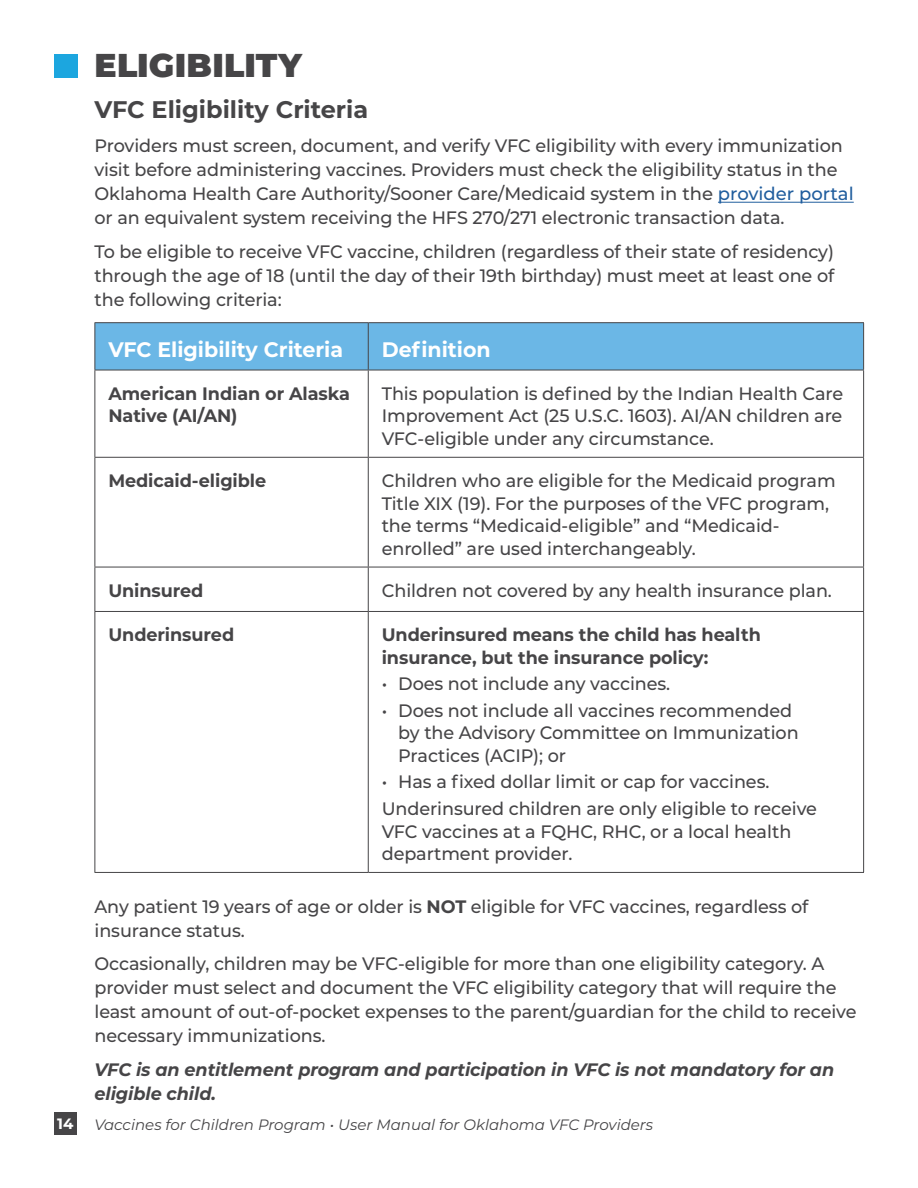
<style>
.page{position:relative;width:918px;height:1188px;background:#fff}
.page>*{position:absolute;margin:0;border:0;box-sizing:border-box;transform-origin:0 0}
.t1{font:900 33px "Montserrat";letter-spacing:.01em;color:#464547}
.t2{font:700 24px "Montserrat";color:#464547}
.t3{font:700 21px "Montserrat";color:#fff}
.t4{font:500 18px/24px "Montserrat";letter-spacing:-.005em;color:#464547}
.t5{font:700 18px/22.5px "Montserrat";letter-spacing:-.005em;color:#464547}
.t6{font:italic 700 18px/24px "Montserrat";letter-spacing:-.005em;color:#464547}
.t7{font:italic 15px "Montserrat";color:#464547}
.t8{font:700 15px "Montserrat";color:#fff}
.s1{color:#215e9e}
.s2{font-weight:700}
</style>
<div class="page">
<div style="left:54px;top:1112px;width:22px;height:22px;background:#464547"></div>
<div style="left:54px;top:54px;width:23px;height:23px;background:#1ca6df"></div>
<hr style="left:718px;top:202px;width:136px;height:1px;background:#215e9e">
<div style="left:95px;top:323px;width:768px;height:47px;background:#6bb7e6"></div>
<hr style="left:94px;top:322px;width:274px;height:1px;background:#464547">
<hr style="left:94px;top:323px;width:1px;height:47px;background:#464547">
<hr style="left:368px;top:322px;width:496px;height:1px;background:#464547">
<hr style="left:368px;top:323px;width:1px;height:47px;background:#464547">
<hr style="left:863px;top:323px;width:1px;height:47px;background:#464547">
<hr style="left:94px;top:370px;width:274px;height:1px;background:#464547">
<hr style="left:94px;top:370px;width:1px;height:87px;background:#464547">
<hr style="left:368px;top:370px;width:496px;height:1px;background:#464547">
<hr style="left:368px;top:370px;width:1px;height:87px;background:#464547">
<hr style="left:863px;top:370px;width:1px;height:87px;background:#464547">
<hr style="left:94px;top:457px;width:274px;height:1px;background:#464547">
<hr style="left:94px;top:458px;width:1px;height:109px;background:#464547">
<hr style="left:368px;top:457px;width:496px;height:1px;background:#464547">
<hr style="left:368px;top:458px;width:1px;height:109px;background:#464547">
<hr style="left:863px;top:458px;width:1px;height:109px;background:#464547">
<hr style="left:94px;top:567px;width:274px;height:1px;background:#464547">
<hr style="left:94px;top:567px;width:1px;height:44px;background:#464547">
<hr style="left:368px;top:567px;width:496px;height:1px;background:#464547">
<hr style="left:368px;top:567px;width:1px;height:44px;background:#464547">
<hr style="left:863px;top:567px;width:1px;height:44px;background:#464547">
<hr style="left:94px;top:611px;width:274px;height:1px;background:#464547">
<hr style="left:94px;top:612px;width:1px;height:260px;background:#464547">
<hr style="left:368px;top:611px;width:496px;height:1px;background:#464547">
<hr style="left:368px;top:612px;width:1px;height:260px;background:#464547">
<hr style="left:863px;top:612px;width:1px;height:260px;background:#464547">
<hr style="left:94px;top:872px;width:274px;height:1px;background:#464547">
<hr style="left:368px;top:872px;width:496px;height:1px;background:#464547">
<h1 class="t1" style="left:94px;top:41px;width:209px">ELIGIBILITY</h1>
<h2 class="t2" style="left:94px;top:92px;width:275px">VFC Eligibility Criteria</h2>
<p class="t4" style="left:94px;top:133px;width:761px">Providers must screen, document, and verify VFC eligibility with every immunization visit before administering vaccines. Providers must check the eligibility status in the Oklahoma Health Care Authority/Sooner Care/Medicaid system in the <span class="s1">provider portal </span>or an equivalent system receiving the HFS 270/271 electronic transaction data.</p>
<p class="t4" style="left:94px;top:239px;width:741px;text-align:justify">To be eligible to receive VFC vaccine, children (regardless of their state of residency) through the age of 18 (until the day of their 19th birthday) must meet at least one of the following criteria:</p>
<p class="t3" style="left:108px;top:334px;width:236px">VFC Eligibility Criteria</p>
<p class="t3" style="left:382px;top:334px;width:111px">Definition</p>
<p class="t5" style="left:108px;top:381px;width:243px">American Indian or Alaska<br>Native (AI/AN)</p>
<p class="t4" style="left:382px;top:382px;width:463px;line-height:22.5px;text-align:justify">This population is defined by the Indian Health Care Improvement Act (25 U.S.C. 1603). AI/AN children are VFC-eligible under any circumstance.</p>
<p class="t5" style="left:108px;top:469px;width:159px">Medicaid-eligible</p>
<p class="t4" style="left:382px;top:469px;width:455px;line-height:22.5px">Children who are eligible for the Medicaid program Title XIX (19). For the purposes of the VFC program, the terms “Medicaid-eligible” and “Medicaid&shy;enrolled” are used interchangeably.</p>
<p class="t5" style="left:108px;top:578px;width:97px">Uninsured</p>
<p class="t4" style="left:382px;top:578px;width:452px">Children not covered by any health insurance plan.</p>
<p class="t5" style="left:108px;top:623px;width:127px">Underinsured</p>
<p class="t5" style="left:382px;top:623px;width:381px">Underinsured means the child has health insurance, but the insurance policy:</p>
<p class="t4" style="left:382px;top:671px;width:290px">• Does not include any vaccines.</p>
<p class="t4" style="left:398px;top:699px;width:402px;line-height:22.5px;text-indent:-16px">• Does not include all vaccines recommended by the Advisory Committee on Immunization<br>Practices (ACIP); or</p>
<p class="t4" style="left:382px;top:768px;width:437px;line-height:26.5px">• Has a fixed dollar limit or cap for vaccines.<br>Underinsured children are only eligible to receive</p>
<p class="t4" style="left:382px;top:819px;width:411px;line-height:22.5px">VFC vaccines at a FQHC, RHC, or a local health department provider.</p>
<p class="t4" style="left:94px;top:894px;width:715px">Any patient 19 years of age or older is <span class="s2">NOT</span> eligible for VFC vaccines, regardless of insurance status.</p>
<p class="t4" style="left:94px;top:951px;width:764px">Occasionally, children may be VFC-eligible for more than one eligibility category. A provider must select and document the VFC eligibility category that will require the least amount of out-of-pocket expenses to the parent/guardian for the child to receive necessary immunizations.</p>
<p class="t6" style="left:94px;top:1056px;width:741px">VFC is an entitlement program and participation in VFC is not mandatory for an eligible child.</p>
<p class="t8" style="left:57px;top:1113px;width:18px">14</p>
<p class="t7" style="left:94px;top:1115px;width:560px">Vaccines for Children Program • User Manual for Oklahoma VFC Providers</p>
</div>
